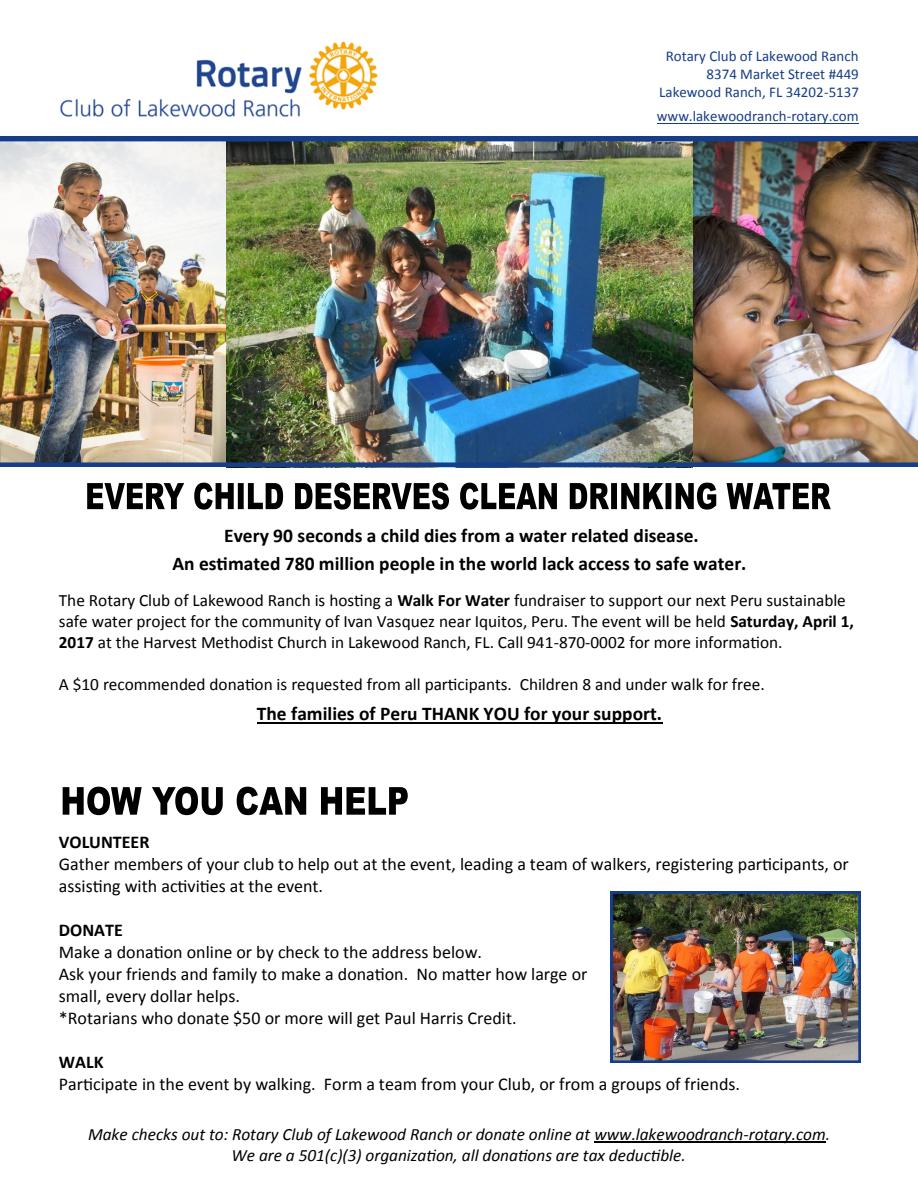
<style>
.page{position:relative;width:918px;height:1188px;background:#fff}
.page>*{position:absolute;margin:0;border:0;box-sizing:border-box;transform-origin:0 0}
.t1{font:700 19.5px/28.2px "Calibri";color:#000;text-align:center}
.t2{font:18px/21.9px "Calibri";color:#000}
.t3{font:700 18px "Calibri";color:#000}
.t4{font:17.25px/21px "Calibri";color:#000}
.t5{font:italic 17.25px/21px "Calibri";color:#000;text-align:center}
.t6{font:15px "Calibri";color:#163d88}
.s1{font-weight:700}
</style>
<div class="page">
<img style="left:60px;top:42px;width:318px;height:75px">
<hr style="left:657px;top:123px;width:202px;height:1px;background:#163d88">
<hr style="left:257px;top:723px;width:406px;height:1px;background:#000">
<svg style="left:87px;top:483px;width:97px;height:26px"></svg>
<svg style="left:194px;top:483px;width:40px;height:27px"></svg>
<div style="left:238px;top:483px;width:6px;height:26px;background:#000"></div>
<svg style="left:248px;top:483px;width:35px;height:26px"></svg>
<svg style="left:295px;top:483px;width:154px;height:27px"></svg>
<svg style="left:460px;top:483px;width:97px;height:27px"></svg>
<svg style="left:570px;top:483px;width:39px;height:26px"></svg>
<div style="left:611px;top:483px;width:6px;height:26px;background:#000"></div>
<svg style="left:621px;top:483px;width:42px;height:26px"></svg>
<div style="left:666px;top:483px;width:5px;height:26px;background:#000"></div>
<svg style="left:676px;top:483px;width:40px;height:27px"></svg>
<svg style="left:727px;top:483px;width:104px;height:26px"></svg>
<hr style="left:594px;top:1142px;width:232px;height:1px;background:#000">
<svg style="left:63px;top:787px;width:79px;height:28px"></svg>
<svg style="left:152px;top:787px;width:71px;height:28px"></svg>
<svg style="left:237px;top:787px;width:69px;height:28px"></svg>
<svg style="left:321px;top:787px;width:87px;height:28px"></svg>
<img style="left:0;top:137px;width:918px;height:330px">
<img style="left:611px;top:892px;width:250px;height:171px">
<p class="t6" style="left:666px;top:49px;width:194px">Rotary Club of Lakewood Ranch</p>
<p class="t6" style="left:707px;top:68px;width:154px">8374 Market Street #449</p>
<p class="t6" style="left:659px;top:86px;width:201px">Lakewood Ranch, FL 34202-5137</p>
<p class="t6" style="left:657px;top:110px;width:203px">www.lakewoodranch-rotary.com</p>
<p class="t1" style="left:172px;top:523px;width:575px">Every 90 seconds a child dies from a water related disease.<br>An estimated 780 million people in the world lack access to safe water.</p>
<p class="t4" style="left:59px;top:591px;width:797px">The Rotary Club of Lakewood Ranch is hosting a <span class="s1">Walk For Water</span> fundraiser to support our next Peru sustainable safe water project for the community of Ivan Vasquez near Iquitos, Peru. The event will be held <span class="s1">Saturday, April 1,<br>2017</span> at the Harvest Methodist Church in Lakewood Ranch, FL. Call 941-870-0002 for more information.</p>
<p class="t4" style="left:59px;top:675px;width:707px">A $10 recommended donation is requested from all participants. Children 8 and under walk for free.</p>
<p class="t1" style="left:257px;top:701px;width:407px">The families of Peru THANK YOU for your support.</p>
<p class="t2" style="left:59px;top:833px;width:791px"><span class="s1">VOLUNTEER<br></span>Gather members of your club to help out at the event, leading a team of walkers, registering participants, or assisting with activities at the event.</p>
<p class="t3" style="left:59px;top:923px;width:66px">DONATE</p>
<p class="t2" style="left:59px;top:943px;width:425px">Make a donation online or by check to the address below.</p>
<p class="t2" style="left:59px;top:965px;width:530px">Ask your friends and family to make a donation. No matter how large or small, every dollar helps.</p>
<p class="t2" style="left:59px;top:1009px;width:459px">*Rotarians who donate $50 or more will get Paul Harris Credit.</p>
<p class="t3" style="left:59px;top:1054px;width:46px">WALK</p>
<p class="t2" style="left:59px;top:1074px;width:683px">Participate in the event by walking. Form a team from your Club, or from a groups of friends.</p>
<p class="t5" style="left:88px;top:1125px;width:744px">Make checks out to: Rotary Club of Lakewood Ranch or donate online at www.lakewoodranch-rotary.com.<br>We are a 501(c)(3) organization, all donations are tax deductible.</p>
</div>
